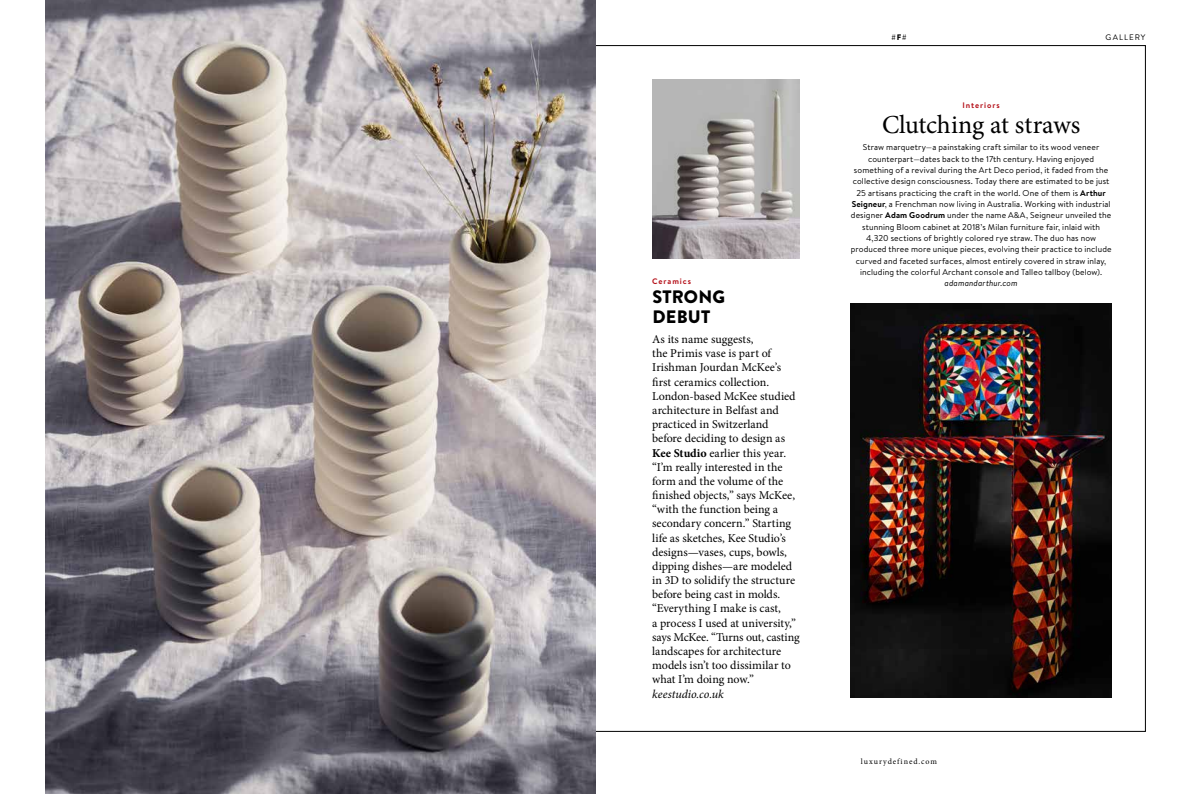
<style>
.page{position:relative;width:1191px;height:794px;background:#fff}
.page>*{position:absolute;margin:0;border:0;box-sizing:border-box;transform-origin:0 0}
.t1{font:26px "Minion Pro";letter-spacing:-.005em;color:#000}
.t2{font:900 18px/19.8px "Brandon Grotesque";letter-spacing:.01em;color:#000}
.t3{font:12px/14.2px "Minion Pro";color:#000}
.t4{font:italic 12px "Minion Pro";color:#000}
.t5{font:8.5px/11.3px "Brandon Text";letter-spacing:.01em;color:#000;text-align:center}
.t6{font:italic 8.5px "Brandon Text";letter-spacing:.015em;color:#000}
.t7{font:700 8px "Brandon Text";letter-spacing:.115em;color:#b5121b}
.t8{font:8px "Minion Pro";letter-spacing:.115em;color:#000}
.t9{font:8px "Brandon Grotesque";letter-spacing:.135em;color:#000}
.t10{font:900 8px "Brandon Grotesque";color:#000}
.s1{font-weight:700}
</style>
<div class="page">
<img style="left:652px;top:79px;width:147px;height:179px">
<img style="left:850px;top:303px;width:261px;height:394px">
<img style="left:45px;top:0;width:550px;height:794px">
<p class="t7" style="left:652px;top:275px;width:40px">Ceramics</p>
<h2 class="t2" style="left:652px;top:287px;width:74px">STRONG<br>DEBUT</h2>
<p class="t3" style="left:652px;top:332px;width:149px">As its name suggests,<br>the Primis vase is part of<br>Irishman Jourdan McKee’s first ceramics collection.<br>London-based McKee studied architecture in Belfast and practiced in Switzerland before deciding to design as<br><span class="s1">Kee Studio</span> earlier this year. “I’m really interested in the form and the volume of the finished objects,” says McKee, “with the function being a secondary concern.” Starting life as sketches, Kee Studio’s designs—vases, cups, bowls, dipping dishes—are modeled in 3D to solidify the structure before being cast in molds. “Everything I make is cast,<br>a process I used at university,” says McKee. “Turns out, casting landscapes for architecture models isn’t too dissimilar to what I’m doing now.”</p>
<h3 class="t4" style="left:652px;top:685px;width:73px">keestudio.co.uk</h3>
<p class="t10" style="left:891px;top:31px;width:16px">#F#</p>
<p class="t9" style="left:1105px;top:31px;width:41px">GALLERY</p>
<p class="t7" style="left:962px;top:99px;width:39px">Interiors</p>
<h1 class="t1" style="left:882px;top:108px;width:200px">Clutching at straws</h1>
<p class="t5" style="left:850px;top:141px;width:262px">Straw marquetry—a painstaking craft similar to its wood veneer counterpart—dates back to the 17th century. Having enjoyed something of a revival during the Art Deco period, it faded from the collective design consciousness. Today there are estimated to be just 25 artisans practicing the craft in the world. One of them is <span class="s1">Arthur Seigneur</span>, a Frenchman now living in Australia. Working with industrial designer <span class="s1">Adam Goodrum</span> under the name A&amp;A, Seigneur unveiled the stunning Bloom cabinet at 2018’s Milan furniture fair, inlaid with 4,320 sections of brightly colored rye straw. The duo has now produced three more unique pieces, evolving their practice to include curved and faceted surfaces, almost entirely covered in straw inlay, including the colorful Archant console and Talleo tallboy (below).</p>
<p class="t6" style="left:944px;top:278px;width:74px">adamandarthur.com</p>
<p class="t8" style="left:861px;top:756px;width:78px">luxurydefined.com</p>
</div>
